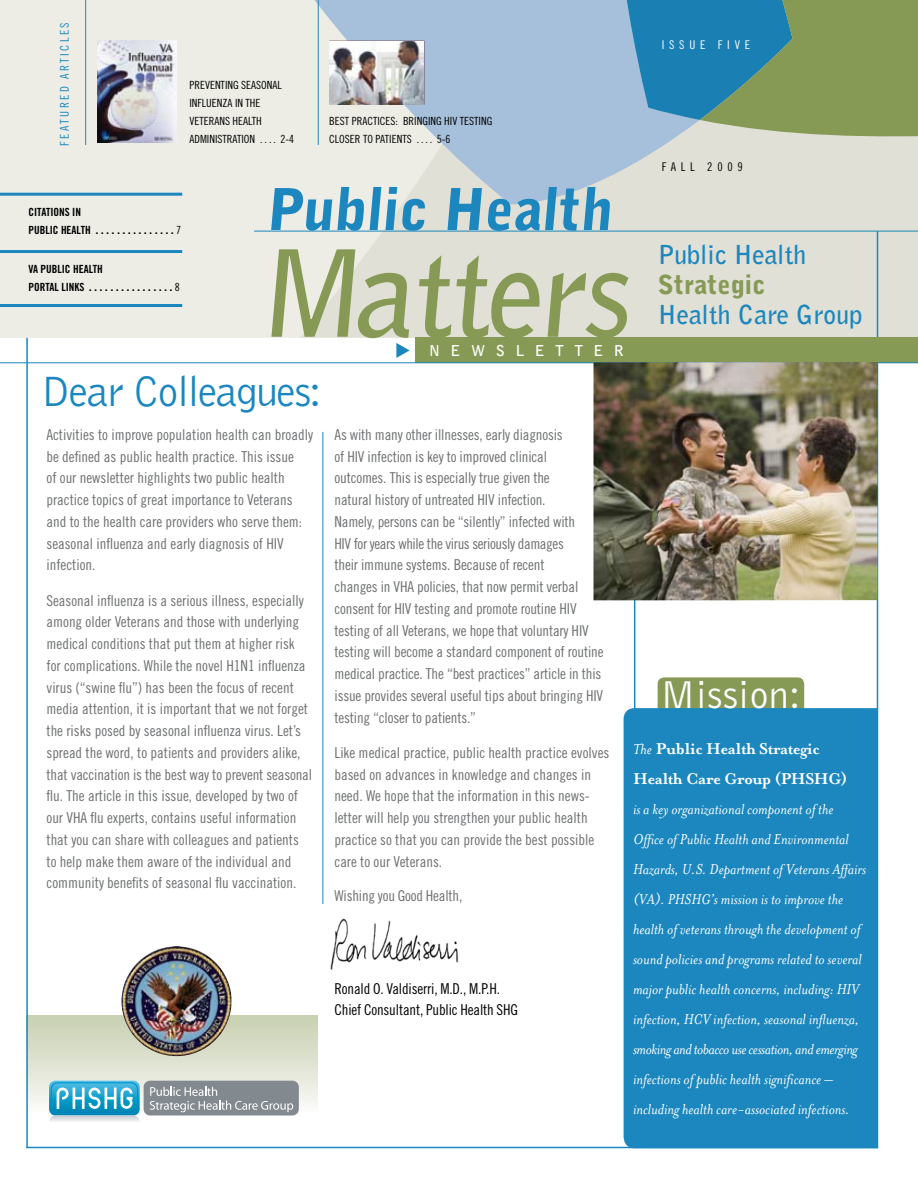
<style>
.page{position:relative;width:918px;height:1188px;background:#fff}
.page>*{position:absolute;margin:0;border:0;box-sizing:border-box;transform-origin:0 0}
.t1{font:119.55px "Bell Gothic Bold Ital";letter-spacing:-.02em;color:#869a55}
.t2{font:57.45px "Bell Gothic Blk Ital";color:#1b87be}
.t3{font:43.95px "Bell Gothic BT";letter-spacing:-.04em;color:#1b87be}
.t4{font:40.2px "Bell Gothic BT";color:#fff}
.t5{font:700 26.1px "Bell Gothic BT";color:#1b87be}
.t6{font:900 26.1px "Bell Gothic BT";color:#869a55}
.t7{font:700 18px/30px "Mrs Eaves";letter-spacing:-.025em;color:#fff}
.t8{font:italic 16.5px/30px "Mrs Eaves";color:#fff}
.t9{font:15px/21.8px "Trade Gothic Cond Eighteen";color:#6d6f71}
.t10{font:15px "Trade Gothic Cond Eighteen";letter-spacing:-.01em;color:#000}
.t11{font:700 15px "Bell Gothic BT";letter-spacing:.7em;color:#fff}
.t12{font:12px "Trade Gothic Cond Eighteen";letter-spacing:.2em;color:#1b87be}
.t13{font:12px "Trade Gothic Cond Eighteen";letter-spacing:.4em;color:#fff}
.t14{font:12px "Trade Gothic Cond Eighteen";letter-spacing:.4em;color:#000}
.t15{font:11.25px/18px "Trade Gothic Cond Eighteen";color:#000}
.t16{font:700 11.25px "Trade Gothic";color:#000}
.t17{font:11.25px "Trade Gothic Bold Cond Twenty";color:#000}
.s1{font-family:"Trade Gothic Bold Cond Twenty";font-weight:400}
.s2{font-family:"Trade Gothic Cond Eighteen";font-weight:400}
.s3{font-weight:400;font-style:italic;font-size:16.5px}
</style>
<div class="page">
<div style="left:658px;top:677px;width:146px;height:74px;background:#869a55;border-radius:6px"></div>
<svg style="left:28px;top:1016px;width:290px;height:96px;background:#dadfcc"></svg>
<hr style="left:26px;top:230px;width:2px;height:918px;background:#1b87be">
<div style="left:0;top:0;width:300px;height:338px;background:#edede6"></div>
<svg style="left:300px;top:138px;width:618px;height:200px;background:#e0e0d6"></svg>
<svg style="left:275px;top:0;width:425px;height:205px;background:#c2d0dc"></svg>
<svg style="left:619px;top:0;width:299px;height:138px;background:#669787"></svg>
<hr style="left:634px;top:364px;width:1px;height:397px;background:#1b87be">
<hr style="left:0;top:193px;width:182px;height:3px;background:#1b87be">
<hr style="left:0;top:250px;width:182px;height:3px;background:#1b87be">
<hr style="left:0;top:304px;width:182px;height:3px;background:#1b87be">
<hr style="left:877px;top:231px;width:1px;height:917px;background:#1b87be">
<hr style="left:26px;top:1147px;width:852px;height:1px;background:#1b87be">
<div style="left:415px;top:338px;width:503px;height:25px;background:#869a55"></div>
<hr style="left:0;top:362px;width:918px;height:1px;background:#1b87be">
<hr style="left:254px;top:231px;width:664px;height:1px;background:#1b87be">
<svg style="left:396px;top:343px;width:14px;height:15px"></svg>
<div style="left:622px;top:708px;width:256px;height:441px;background:#1b87be"></div>
<hr style="left:322px;top:432px;width:1px;height:472px;background:#1b87be">
<hr style="left:318px;top:0;width:1px;height:145px;background:#1b87be">
<hr style="left:85px;top:0;width:1px;height:145px;background:#1b87be">
<div style="left:329px;top:41px;width:95px;height:64px;border:1px solid #672d39"></div>
<div style="left:97px;top:41px;width:79px;height:102px;border:1px solid #000"></div>
<img style="left:98px;top:41px;width:78px;height:101px">
<img style="left:330px;top:41px;width:94px;height:63px">
<img style="left:593px;top:362px;width:285px;height:238px">
<img style="left:331px;top:918px;width:128px;height:52px">
<img style="left:122px;top:946px;width:110px;height:110px;border-radius:55px">
<div style="left:144px;top:1081px;width:155px;height:34px;background:#82898f;border-radius:6px"></div>
<svg style="left:49px;top:1081px;width:91px;height:40px;background:#67bcd8"></svg>
<div style="left:51px;top:1082px;width:87px;height:32px;border:1px solid #008dc5;border-radius:6px"></div>
<svg style="left:150px;top:1087px;width:143px;height:25px"></svg>
<p class="t12" style="left:57px;top:146px;width:125px;rotate:-90deg">FEATURED ARTICLES</p>
<p class="t17" style="left:29px;top:205px;width:54px">CITATIONS IN</p>
<p class="t16" style="left:29px;top:223px;width:154px"><span class="s1">PUBLIC HEALTH</span> ...............<span class="s2">7</span></p>
<p class="t17" style="left:28px;top:263px;width:24px">VA PUBLIC</p>
<p class="t17" style="left:73px;top:263px;width:12px">HEALTH</p>
<p class="t16" style="left:28px;top:281px;width:153px"><span class="s1">PORTAL LINKS</span> ................<span class="s2">8</span></p>
<p class="t15" style="left:189px;top:76px;width:106px">PREVENTING SEASONAL<br>INFLUENZA IN THE<br>VETERANS HEALTH<br>ADMINISTRATION . . . . 2-4</p>
<p class="t15" style="left:329px;top:112px;width:165px">BEST PRACTICES: BRINGING HIV TESTING<br>CLOSER TO PATIENTS . . . . 5-6</p>
<p class="t13" style="left:662px;top:38px;width:90px">ISSUE FIVE</p>
<p class="t14" style="left:662px;top:159px;width:83px">FALL 2009</p>
<p class="t2" style="left:266px;top:173px;width:347px">Public Health</p>
<p class="t1" style="left:256px;top:214px;width:374px">Matters</p>
<p class="t5" style="left:658px;top:238px;width:150px">Public Health</p>
<p class="t6" style="left:658px;top:269px;width:109px">Strategic</p>
<p class="t5" style="left:658px;top:298px;width:206px">Health Care Group</p>
<p class="t11" style="left:429px;top:341px;width:196px">NEWSLETTER</p>
<p class="t3" style="left:42px;top:364px;width:281px">Dear Colleagues:</p>
<p class="t9" style="left:46px;top:424px;width:268px">Activities to improve population health can broadly be defined as public health practice. This issue<br>of our newsletter highlights two public health practice topics of great importance to Veterans and to the health care providers who serve them: seasonal influenza and early diagnosis of HIV infection.</p>
<p class="t9" style="left:46px;top:589px;width:267px">Seasonal influenza is a serious illness, especially among older Veterans and those with underlying medical conditions that put them at higher risk for complications. While the novel H1N1 influenza virus (“swine flu”) has been the focus of recent media attention, it is important that we not forget the risks posed by seasonal influenza virus. Let’s spread the word, to patients and providers alike, that vaccination is the best way to prevent seasonal flu. The article in this issue, developed by two of our VHA flu experts, contains useful information that you can share with colleagues and patients to help make them aware of the individual and community benefits of seasonal flu vaccination.</p>
<p class="t9" style="left:334px;top:423px;width:271px">As with many other illnesses, early diagnosis<br>of HIV infection is key to improved clinical<br>outcomes. This is especially true given the<br>natural history of untreated HIV infection.<br>Namely, persons can be “silently” infected with<br>HIV for years while the virus seriously damages<br>their immune systems. Because of recent<br>changes in VHA policies, that now permit verbal consent for HIV testing and promote routine HIV testing of all Veterans, we hope that voluntary HIV testing will become a standard component of routine medical practice. The “best practices” article in this issue provides several useful tips about bringing HIV testing “closer to patients.”</p>
<p class="t9" style="left:335px;top:741px;width:276px">Like medical practice, public health practice evolves based on advances in knowledge and changes in need. We hope that the information in this news&shy;letter will help you strengthen your public health practice so that you can provide the best possible care to our Veterans.</p>
<p class="t9" style="left:335px;top:885px;width:129px">Wishing you Good Health,</p>
<p class="t10" style="left:334px;top:980px;width:167px">Ronald O. Valdiserri, M.D., M.P.H.</p>
<p class="t10" style="left:334px;top:1001px;width:185px">Chief Consultant, Public Health SHG</p>
<p class="t4" style="left:660px;top:670px;width:142px">Mission:</p>
<p class="t7" style="left:633px;top:734px;width:216px"><span class="s3">The</span> Public Health Strategic<br>Health Care Group (PHSHG)</p>
<p class="t8" style="left:633px;top:794px;width:235px">is a key organizational component of the Office of Public Health and Environmental Hazards, U.S. Department of Veterans Affairs (VA). PHSHG’s mission is to improve the health of veterans through the development of sound policies and programs related to several major public health concerns, including: HIV infection, HCV infection, seasonal influenza, smoking and tobacco use cessation, and emerging infections of public health significance – including health care-associated infections.</p>
</div>
